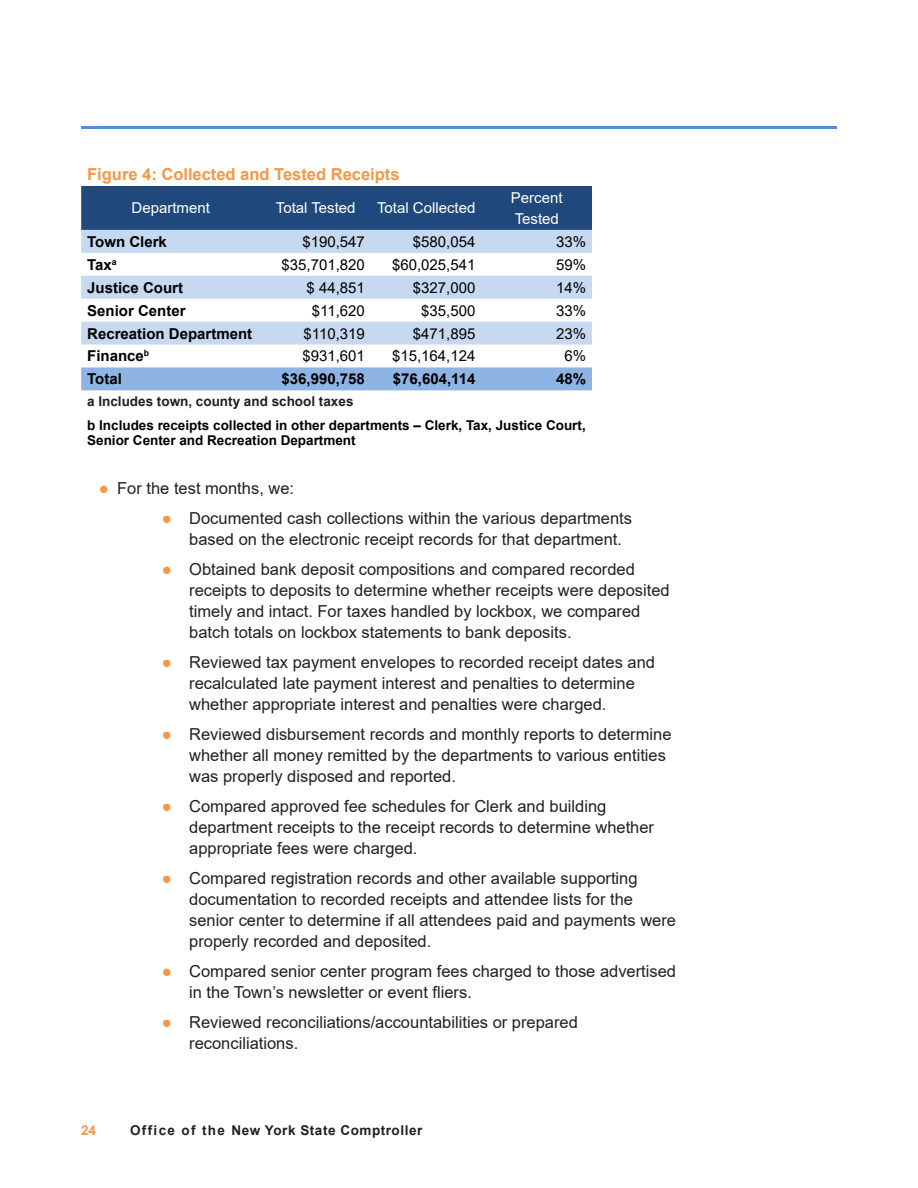
<style>
.page{position:relative;width:918px;height:1188px;background:#fff}
.page>*{position:absolute;margin:0;border:0;box-sizing:border-box;transform-origin:0 0}
.t1{font:16.5px/21px "Arial";color:#231f20}
._7_Figures{font:700 16.5px "Arial";color:#f79646}
._7_Figures-2{font:15px "Arial";color:#000}
._7_Figures-3{font:700 15px "Arial";color:#000}
._7_Figures-4{font:15px/21px "Arial";color:#fff}
.Footnotes{font:700 13.5px/15px "Arial";color:#000}
.Footnotes-2{font:700 13.5px "Arial";letter-spacing:.04em;color:#231f20}
.Footnotes-3{font:700 13.5px "Arial";color:#231f20}
.t2{font:700 13.5px "Arial";color:#f79646}
.s1{color:#f79646}
</style>
<div class="page">
<hr style="left:81px;top:126px;width:756px;height:3px;background:#558ed5">
<div style="left:81px;top:186px;width:511px;height:44px;background:#1f497d"></div>
<svg style="left:81px;top:230px;width:511px;height:115px;fill:#c6d9f1"></svg>
<div style="left:81px;top:367px;width:511px;height:23px;background:#8eb4e3"></div>
<p class="_7_Figures" style="left:87px;top:163px;width:314px">Figure 4: Collected and Tested Receipts</p>
<p class="_7_Figures-4" style="left:132px;top:198px;width:80px">Department</p>
<p class="_7_Figures-4" style="left:276px;top:198px;width:81px">Total Tested</p>
<p class="_7_Figures-4" style="left:377px;top:198px;width:100px">Total Collected</p>
<p class="_7_Figures-4" style="left:511px;top:187px;width:53px">Percent<br>Tested</p>
<p class="_7_Figures-3" style="left:87px;top:231px;width:81px">Town Clerk</p>
<p class="_7_Figures-2" style="left:302px;top:231px;width:64px">$190,547</p>
<p class="_7_Figures-2" style="left:413px;top:231px;width:64px">$580,054</p>
<p class="_7_Figures-2" style="left:556px;top:231px;width:32px">33%</p>
<p class="_7_Figures-3" style="left:87px;top:254px;width:31px">Tax<sup>a</sup></p>
<p class="_7_Figures-2" style="left:282px;top:254px;width:85px">$35,701,820</p>
<p class="_7_Figures-2" style="left:392px;top:254px;width:85px">$60,025,541</p>
<p class="_7_Figures-2" style="left:556px;top:254px;width:32px">59%</p>
<p class="_7_Figures-3" style="left:87px;top:277px;width:97px">Justice Court</p>
<p class="_7_Figures-2" style="left:307px;top:277px;width:60px">$ 44,851</p>
<p class="_7_Figures-2" style="left:413px;top:277px;width:64px">$327,000</p>
<p class="_7_Figures-2" style="left:556px;top:277px;width:32px">14%</p>
<p class="_7_Figures-3" style="left:87px;top:300px;width:100px">Senior Center</p>
<p class="_7_Figures-2" style="left:312px;top:300px;width:55px">$11,620</p>
<p class="_7_Figures-2" style="left:421px;top:300px;width:56px">$35,500</p>
<p class="_7_Figures-2" style="left:556px;top:300px;width:32px">33%</p>
<p class="_7_Figures-3" style="left:87px;top:323px;width:167px">Recreation Department</p>
<p class="_7_Figures-2" style="left:304px;top:323px;width:63px">$110,319</p>
<p class="_7_Figures-2" style="left:413px;top:323px;width:64px">$471,895</p>
<p class="_7_Figures-2" style="left:556px;top:323px;width:32px">23%</p>
<p class="_7_Figures-3" style="left:87px;top:346px;width:64px">Finance<sup>b</sup></p>
<p class="_7_Figures-2" style="left:302px;top:346px;width:64px">$931,601</p>
<p class="_7_Figures-2" style="left:392px;top:346px;width:85px">$15,164,124</p>
<p class="_7_Figures-2" style="left:564px;top:346px;width:23px">6%</p>
<p class="_7_Figures-3" style="left:87px;top:369px;width:36px">Total</p>
<p class="_7_Figures-3" style="left:282px;top:369px;width:85px">$36,990,758</p>
<p class="_7_Figures-3" style="left:393px;top:369px;width:84px">$76,604,114</p>
<p class="_7_Figures-3" style="left:556px;top:369px;width:32px">48%</p>
<p class="Footnotes-3" style="left:87px;top:392px;width:268px">a Includes town, county and school taxes</p>
<p class="Footnotes" style="left:87px;top:418px;width:500px">b Includes receipts collected in other departments – Clerk, Tax, Justice Court,<br>Senior Center and Recreation Department</p>
<p class="t1" style="left:99px;top:477px;width:196px"><span class="s1">●</span> For the test months, we:</p>
<p class="t1" style="left:189px;top:507px;width:444px;text-indent:-27px"><span class="s1">●</span> Documented cash collections within the various departments based on the electronic receipt records for that department.</p>
<p class="t1" style="left:189px;top:558px;width:482px;text-indent:-27px"><span class="s1">●</span> Obtained bank deposit compositions and compared recorded receipts to deposits to determine whether receipts were deposited timely and intact. For taxes handled by lockbox, we compared batch totals on lockbox statements to bank deposits.</p>
<p class="t1" style="left:189px;top:651px;width:467px;text-indent:-27px"><span class="s1">●</span> Reviewed tax payment envelopes to recorded receipt dates and recalculated late payment interest and penalties to determine whether appropriate interest and penalties were charged.</p>
<p class="t1" style="left:189px;top:723px;width:484px;text-indent:-27px"><span class="s1">●</span> Reviewed disbursement records and monthly reports to determine whether all money remitted by the departments to various entities was properly disposed and reported.</p>
<p class="t1" style="left:189px;top:795px;width:466px;text-indent:-27px"><span class="s1">●</span> Compared approved fee schedules for Clerk and building department receipts to the receipt records to determine whether appropriate fees were charged.</p>
<p class="t1" style="left:189px;top:867px;width:488px;text-indent:-27px"><span class="s1">●</span> Compared registration records and other available supporting documentation to recorded receipts and attendee lists for the senior center to determine if all attendees paid and payments were properly recorded and deposited.</p>
<p class="t1" style="left:189px;top:960px;width:488px;text-indent:-27px"><span class="s1">●</span> Compared senior center program fees charged to those advertised in the Town’s newsletter or event fliers.</p>
<p class="t1" style="left:189px;top:1011px;width:390px;text-indent:-27px"><span class="s1">●</span> Reviewed reconciliations/accountabilities or prepared reconciliations.</p>
<p class="t2" style="left:81px;top:1121px;width:17px">24</p>
<p class="Footnotes-2" style="left:130px;top:1121px;width:294px">Office of the New York State Comptroller</p>
</div>
